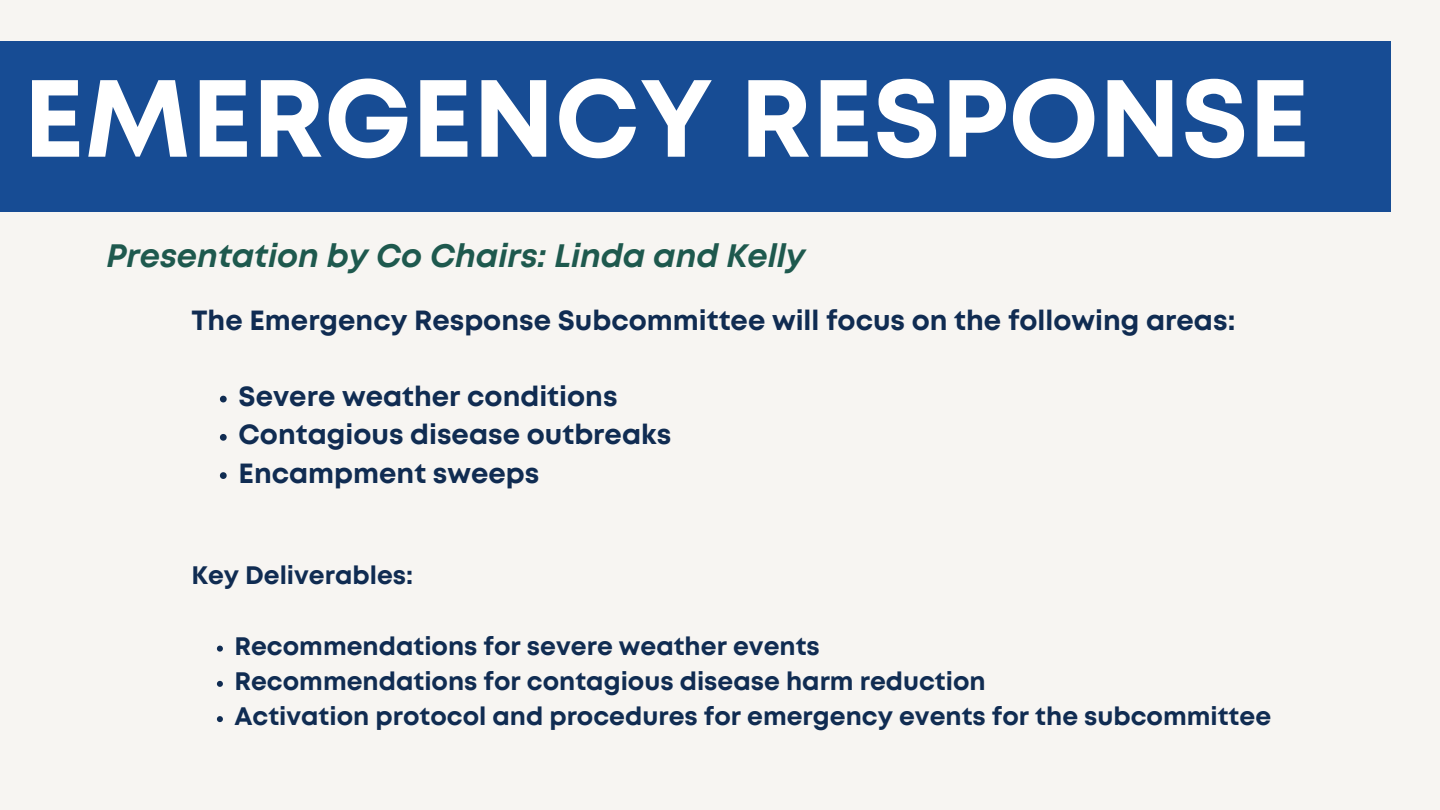
<style>
.page{position:relative;width:1440px;height:810px;background:#f7f5f2}
.page>*{position:absolute;margin:0;border:0;box-sizing:border-box;transform-origin:0 0}
.t1{font:700 109.4px "Mont";color:#fff}
.t2{font:italic 700 32.4px "Mont";color:#1e594e}
.t3{font:700 27.7px "Mont";color:#102c52}
.t4{font:700 25.3px "Mont";color:#102c52}
</style>
<div class="page">
<div style="left:0;top:41px;width:1391px;height:171px;background:#174c94"></div>
<svg style="left:217px;top:646px;width:6px;height:6px"></svg>
<svg style="left:217px;top:681px;width:6px;height:6px"></svg>
<svg style="left:217px;top:716px;width:6px;height:6px"></svg>
<svg style="left:220px;top:396px;width:7px;height:6px"></svg>
<svg style="left:220px;top:434px;width:7px;height:7px"></svg>
<svg style="left:220px;top:472px;width:7px;height:7px"></svg>
<p class="t1" style="left:23px;top:77px;width:1288px">EMERGENCY RESPONSE</p>
<p class="t2" style="left:107px;top:244px;width:700px">Presentation by Co Chairs: Linda and Kelly</p>
<p class="t3" style="left:191px;top:310px;width:1045px">The Emergency Response Subcommittee will focus on the following areas:</p>
<p class="t3" style="left:239px;top:386px;width:381px">Severe weather conditions</p>
<p class="t3" style="left:239px;top:424px;width:434px">Contagious disease outbreaks</p>
<p class="t3" style="left:239px;top:463px;width:302px">Encampment sweeps</p>
<p class="t4" style="left:191px;top:566px;width:223px">Key Deliverables:</p>
<p class="t4" style="left:234px;top:636px;width:587px">Recommendations for severe weather events</p>
<p class="t4" style="left:234px;top:672px;width:753px">Recommendations for contagious disease harm reduction</p>
<p class="t4" style="left:234px;top:707px;width:1038px">Activation protocol and procedures for emergency events for the subcommittee</p>
</div>
